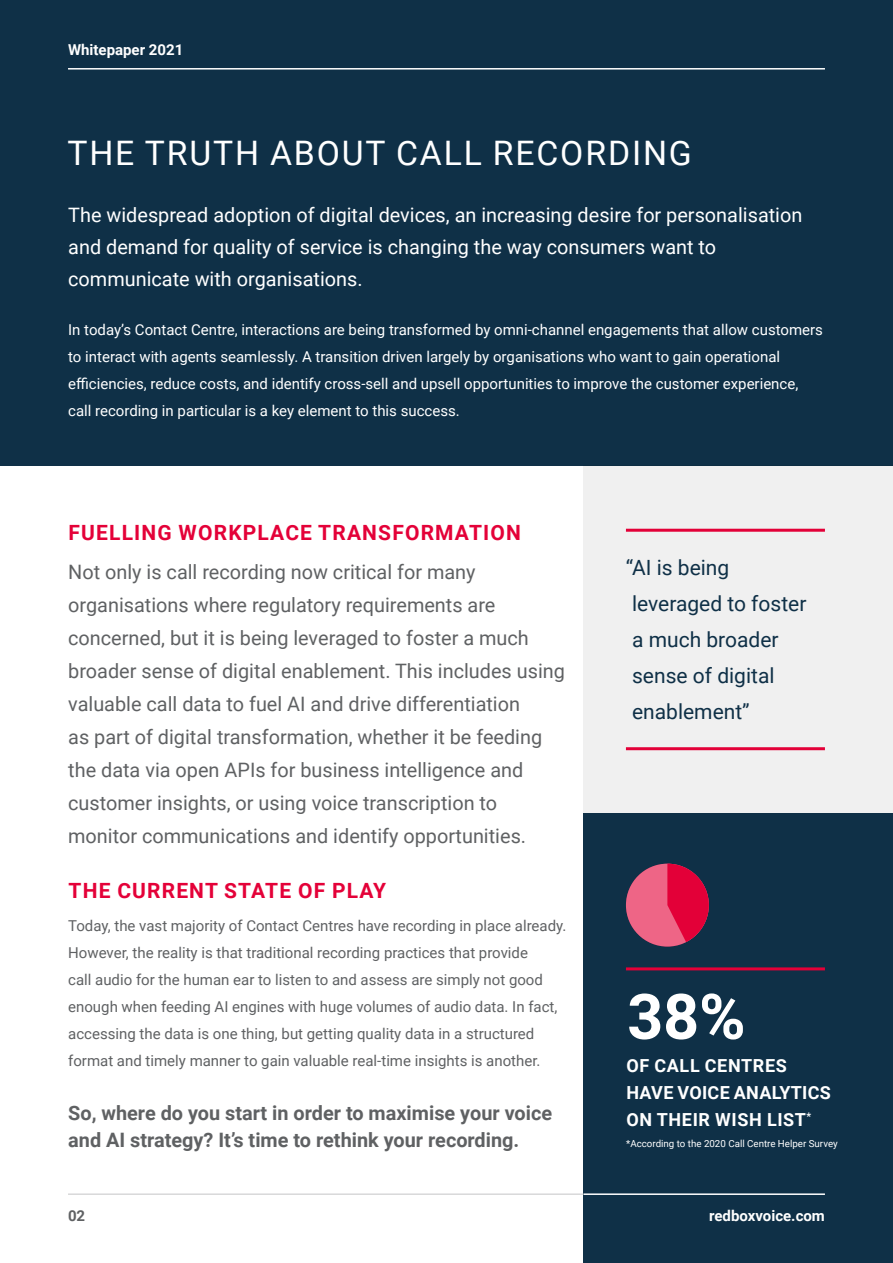
<style>
.page{position:relative;width:893px;height:1263px;background:#fff}
.page>*{position:absolute;margin:0;border:0;box-sizing:border-box;transform-origin:0 0}
.t1{font:700 63px "Roboto";color:#fff}
.t2{font:33.75px "Roboto";letter-spacing:.055em;color:#fff}
.t3{font:21px/36px "Roboto";color:#0f3047}
.t4{font:700 21px "Roboto";letter-spacing:.055em;color:#e40138}
.t5{font:19.8px/33px "Roboto";color:#5f6163}
.t6{font:19.8px/31.7px "Roboto";color:#fff}
.t7{font:700 19.8px/27px "Roboto";color:#5f6163}
.t8{font:700 18px/27px "Roboto";letter-spacing:.035em;color:#fff}
.t9{font:15px/27px "Roboto";color:#5f6163}
.t10{font:15px/27px "Roboto";color:#fff}
.t11{font:700 15px "Roboto";color:#fff}
.t12{font:700 15px "Roboto";color:#5f6163}
.t13{font:9.75px "Roboto";color:#fff}
</style>
<div class="page">
<div style="left:0;top:0;width:893px;height:466px;background:#0f3047"></div>
<div style="left:583px;top:466px;width:310px;height:347px;background:#f0f0f0"></div>
<div style="left:583px;top:813px;width:310px;height:450px;background:#0f3047"></div>
<hr style="left:583px;top:1193px;width:242px;height:2px;background:#fff">
<hr style="left:68px;top:1193px;width:515px;height:2px;background:#5f6163">
<hr style="left:626px;top:529px;width:199px;height:3px;background:#e30038">
<hr style="left:626px;top:747px;width:199px;height:3px;background:#e30038">
<hr style="left:68px;top:68px;width:757px;height:2px;background:#fff">
<hr style="left:626px;top:967px;width:199px;height:3px;background:#e30038">
<div style="left:626px;top:864px;width:83px;height:82px;background:#ee6586;border-radius:50%"></div>
<svg style="left:667px;top:864px;width:42px;height:78px"></svg>
<p class="t11" style="left:68px;top:39px;width:117px">Whitepaper 2021</p>
<h2 class="t2" style="left:67px;top:129px;width:626px">THE TRUTH ABOUT CALL RECORDING</h2>
<p class="t6" style="left:68px;top:199px;width:736px">The widespread adoption of digital devices, an increasing desire for personalisation and demand for quality of service is changing the way consumers want to communicate with organisations.</p>
<p class="t10" style="left:68px;top:316px;width:756px">In today’s Contact Centre, interactions are being transformed by omni-channel engagements that allow customers to interact with agents seamlessly. A transition driven largely by organisations who want to gain operational efficiencies, reduce costs, and identify cross-sell and upsell opportunities to improve the customer experience, call recording in particular is a key element to this success.</p>
<p class="t4" style="left:69px;top:518px;width:454px">FUELLING WORKPLACE TRANSFORMATION</p>
<p class="t5" style="left:68px;top:555px;width:498px">Not only is call recording now critical for many organisations where regulatory requirements are concerned, but it is being leveraged to foster a much broader sense of digital enablement. This includes using valuable call data to fuel AI and drive differentiation<br>as part of digital transformation, whether it be feeding the data via open APIs for business intelligence and customer insights, or using voice transcription to monitor communications and identify opportunities.</p>
<p class="t4" style="left:69px;top:875px;width:319px">THE CURRENT STATE OF PLAY</p>
<p class="t9" style="left:68px;top:911px;width:500px">Today, the vast majority of Contact Centres have recording in place already.<br>However, the reality is that traditional recording practices that provide<br>call audio for the human ear to listen to and assess are simply not good enough when feeding AI engines with huge volumes of audio data. In fact, accessing the data is one thing, but getting quality data in a structured format and timely manner to gain valuable real-time insights is another.</p>
<p class="t7" style="left:68px;top:1098px;width:485px">So, where do you start in order to maximise your voice and AI strategy? It’s time to rethink your recording.</p>
<p class="t3" style="left:626px;top:549px;width:182px">“AI is being leveraged to foster a much broader sense of digital enablement”</p>
<h1 class="t1" style="left:627px;top:972px;width:120px">38%</h1>
<p class="t8" style="left:626px;top:1051px;width:206px">OF CALL CENTRES<br>HAVE VOICE ANALYTICS<br>ON THEIR WISH LIST<sup>*</sup></p>
<p class="t13" style="left:626px;top:1136px;width:213px">*According to the 2020 Call Centre Helper Survey</p>
<p class="t12" style="left:68px;top:1205px;width:19px">02</p>
<p class="t11" style="left:709px;top:1205px;width:117px">redboxvoice.com</p>
</div>
